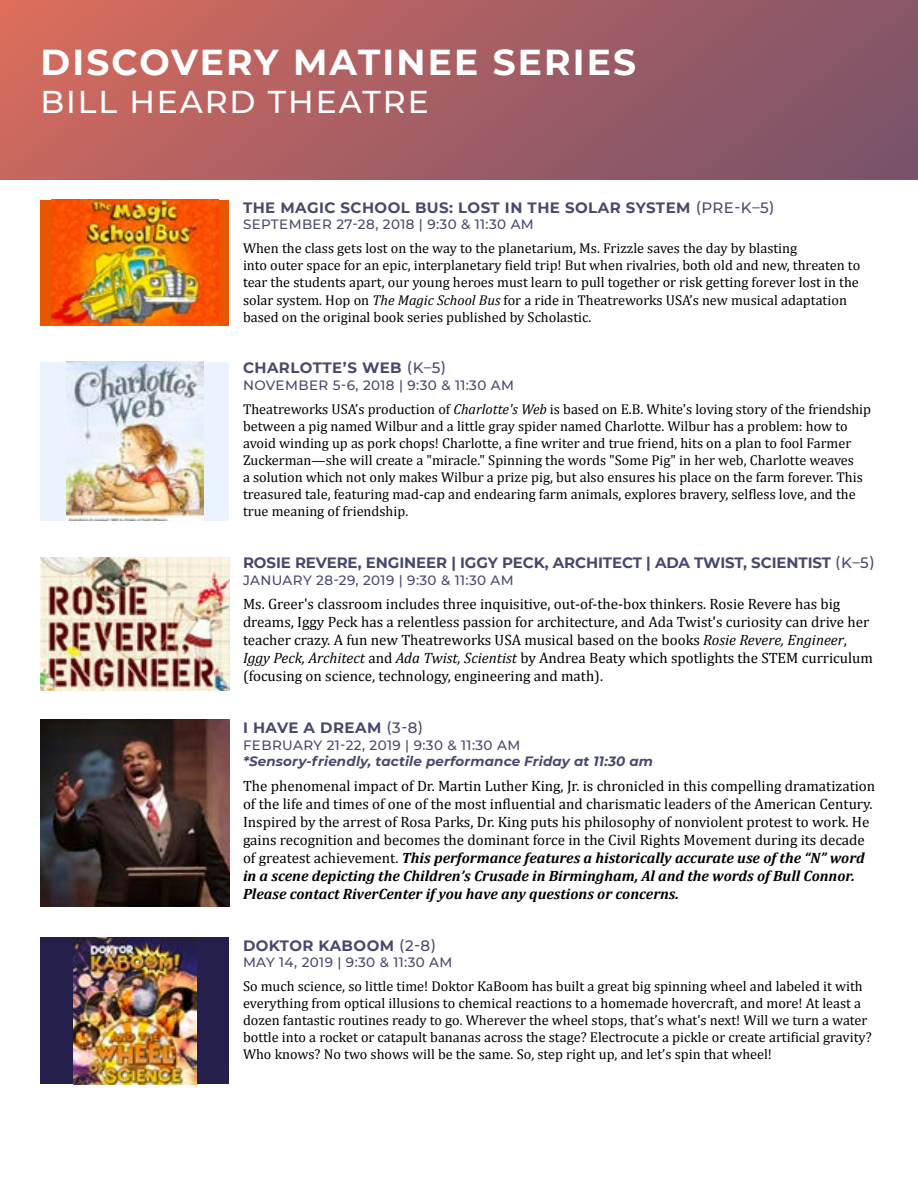
<style>
.page{position:relative;width:918px;height:1188px;background:#fff}
.page>*{position:absolute;margin:0;border:0;box-sizing:border-box;transform-origin:0 0}
.t1{font:700 36px "Montserrat";letter-spacing:.06em;color:#fff}
.t2{font:500 31.5px "Montserrat";letter-spacing:.06em;color:#fff}
.t3{font:15px/18px "Cambria";color:#000}
.t4{font:700 15px "Montserrat";letter-spacing:.015em;color:#48486e}
.t5{font:700 15px "Montserrat";letter-spacing:-.005em;color:#48486e}
.t6{font:14.25px/17.1px "Cambria";color:#000}
.t7{font:500 13.5px "Montserrat";letter-spacing:.03em;color:#48486e}
.t8{font:italic 700 13.5px "Montserrat";letter-spacing:.01em;color:#48486e}
.s1{font-weight:500}
.s2{font-style:italic}
.s3{font-weight:700;font-style:italic}
</style>
<div class="page">
<div style="left:0;top:0;width:918px;height:180px;background:linear-gradient(to right,#d06a5e,#7c546a)"></div>
<div style="left:40px;top:200px;width:190px;height:125px;background:#e75700"></div>
<img style="left:51px;top:200px;width:168px;height:125px">
<div style="left:40px;top:362px;width:190px;height:159px;background:#ebf3fe"></div>
<img style="left:66px;top:362px;width:138px;height:159px">
<img style="left:40px;top:557px;width:190px;height:133px">
<div style="left:40px;top:937px;width:190px;height:147px;background:#251f4b"></div>
<img style="left:73px;top:937px;width:124px;height:147px">
<img style="left:40px;top:720px;width:190px;height:187px">
<h1 class="t1" style="left:40px;top:37px;width:597px">DISCOVERY MATINEE SERIES</h1>
<h2 class="t2" style="left:40px;top:80px;width:390px">BILL HEARD THEATRE</h2>
<p class="t4" style="left:243px;top:197px;width:533px">THE MAGIC SCHOOL BUS: LOST IN THE SOLAR SYSTEM <span class="s1">(PRE-K–5)</span></p>
<p class="t7" style="left:243px;top:215px;width:292px">SEPTEMBER 27-28, 2018 | 9:30 &amp; 11:30 AM</p>
<p class="t6" style="left:243px;top:240px;width:619px">When the class gets lost on the way to the planetarium, Ms. Frizzle saves the day by blasting<br>into outer space for an epic, interplanetary field trip! But when rivalries, both old and new, threaten to tear the students apart, our young heroes must learn to pull together or risk getting forever lost in the solar system. Hop on <span class="s2">The Magic School Bus</span> for a ride in Theatreworks USA’s new musical adaptation based on the original book series published by Scholastic.</p>
<p class="t4" style="left:243px;top:357px;width:205px">CHARLOTTE’S WEB <span class="s1">(K–5)</span></p>
<p class="t7" style="left:243px;top:376px;width:273px">NOVEMBER 5-6, 2018 | 9:30 &amp; 11:30 AM</p>
<p class="t6" style="left:243px;top:400px;width:630px">Theatreworks USA’s production of <span class="s2">Charlotte's Web</span> is based on E.B. White's loving story of the friendship between a pig named Wilbur and a little gray spider named Charlotte. Wilbur has a problem: how to avoid winding up as pork chops! Charlotte, a fine writer and true friend, hits on a plan to fool Farmer Zuckerman—she will create a "miracle." Spinning the words "Some Pig" in her web, Charlotte weaves<br>a solution which not only makes Wilbur a prize pig, but also ensures his place on the farm forever. This treasured tale, featuring mad-cap and endearing farm animals, explores bravery, selfless love, and the true meaning of friendship.</p>
<p class="t5" style="left:243px;top:552px;width:633px">ROSIE REVERE, ENGINEER | IGGY PECK, ARCHITECT | ADA TWIST, SCIENTIST <span class="s1">(K–5)</span></p>
<p class="t7" style="left:243px;top:570px;width:272px">JANUARY 28-29, 2019 | 9:30 &amp; 11:30 AM</p>
<p class="t3" style="left:243px;top:595px;width:631px">Ms. Greer's classroom includes three inquisitive, out-of-the-box thinkers. Rosie Revere has big dreams, Iggy Peck has a relentless passion for architecture, and Ada Twist's curiosity can drive her teacher crazy. A fun new Theatreworks USA musical based on the books <span class="s2">Rosie Revere, Engineer</span>, <span class="s2">Iggy Peck, Architect</span> and <span class="s2">Ada Twist, Scientist</span> by Andrea Beaty which spotlights the STEM curriculum (focusing on science, technology, engineering and math).</p>
<p class="t4" style="left:243px;top:717px;width:182px">I HAVE A DREAM <span class="s1">(3-8)</span></p>
<p class="t7" style="left:243px;top:735px;width:279px">FEBRUARY 21-22, 2019 | 9:30 &amp; 11:30 AM</p>
<p class="t8" style="left:243px;top:752px;width:412px">*Sensory-friendly, tactile performance Friday at 11:30 am</p>
<p class="t3" style="left:243px;top:777px;width:634px">The phenomenal impact of Dr. Martin Luther King, Jr. is chronicled in this compelling dramatization of the life and times of one of the most influential and charismatic leaders of the American Century.<br>Inspired by the arrest of Rosa Parks, Dr. King puts his philosophy of nonviolent protest to work. He gains recognition and becomes the dominant force in the Civil Rights Movement during its decade of greatest achievement. <span class="s3">This performance features a historically accurate use of the “N” word in a scene depicting the Children’s Crusade in Birmingham, Al and the words of Bull Connor.<br>Please contact RiverCenter if you have any questions or concerns.</span></p>
<p class="t4" style="left:243px;top:934px;width:195px">DOKTOR KABOOM <span class="s1">(2-8)</span></p>
<p class="t7" style="left:243px;top:953px;width:211px">MAY 14, 2019 | 9:30 &amp; 11:30 AM</p>
<p class="t6" style="left:243px;top:977px;width:630px">So much science, so little time! Doktor KaBoom has built a great big spinning wheel and labeled it with everything from optical illusions to chemical reactions to a homemade hovercraft, and more! At least a dozen fantastic routines ready to go. Wherever the wheel stops, that’s what’s next! Will we turn a water bottle into a rocket or catapult bananas across the stage? Electrocute a pickle or create artificial gravity?<br>Who knows? No two shows will be the same. So, step right up, and let’s spin that wheel!</p>
</div>
